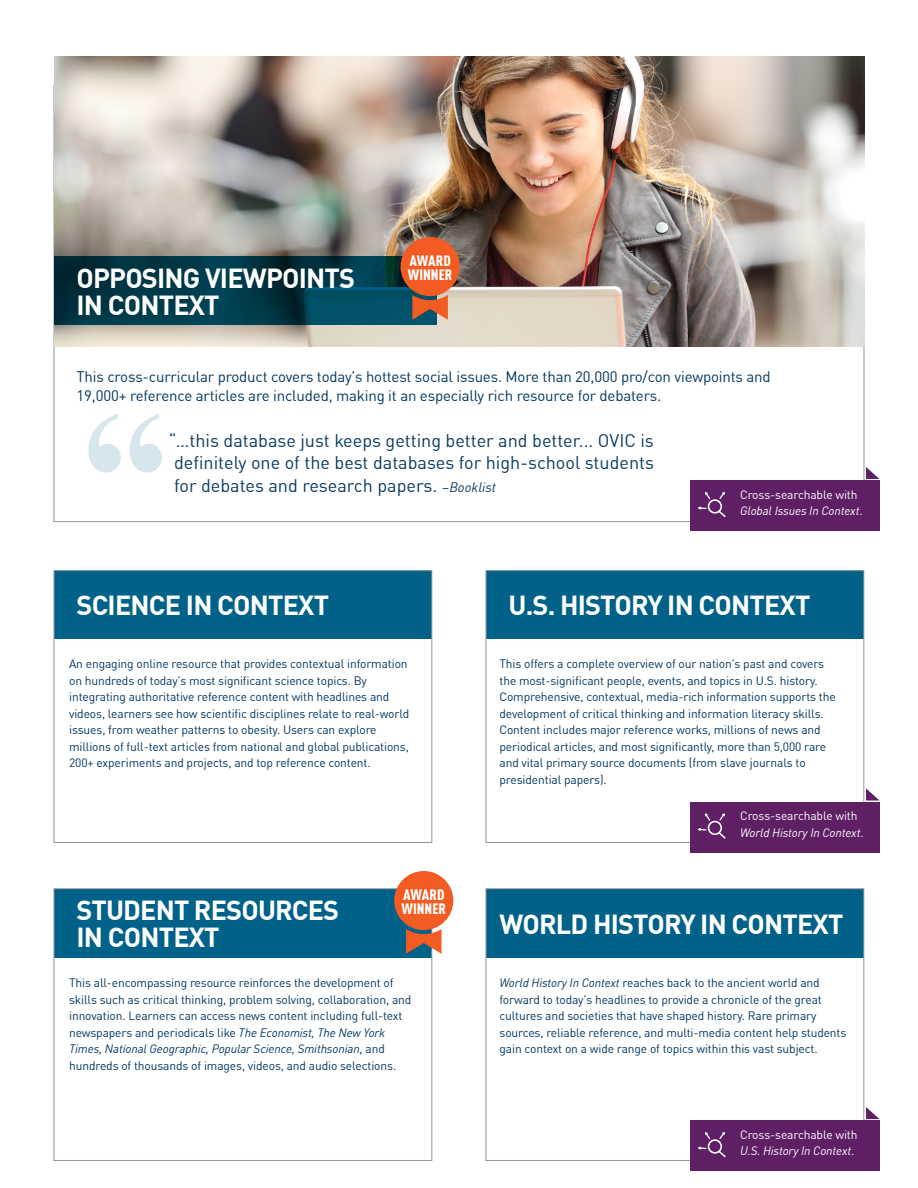
<style>
.page{position:relative;width:918px;height:1188px;background:#fff}
.page>*{position:absolute;margin:0;border:0;box-sizing:border-box;transform-origin:0 0}
.t1{font:700 27px/27px "DIN Offc";letter-spacing:-.03em;color:#fff}
.BODY_COPY_MAIN{font:18px/22.8px "DIN Offc";color:#093a5f;text-align:justify}
.description{font:15px/19.5px "DIN Offc";letter-spacing:-.01em;color:#003560}
.t2{font:900 condensed 14.7px/14.5px "DIN Offc";color:#fff}
.description-2{font:12px/16.5px "DIN Offc";letter-spacing:-.01em;color:#003560}
.description-3{font:12px/16.5px "DIN Offc";letter-spacing:-.01em;color:#fff}
.s1{font-size:13.5px}
.s2{font-style:italic;font-size:13.5px}
.s3{font-style:italic}
</style>
<div class="page">
<img style="left:54px;top:56px;width:811px;height:290px">
<svg style="left:54px;top:256px;width:382px;height:69px;background:#003949"></svg>
<div style="left:54px;top:570px;width:378px;height:69px;background:#006288"></div>
<div style="left:54px;top:570px;width:378px;height:273px;border:1px solid #939598"></div>
<div style="left:54px;top:889px;width:378px;height:69px;background:#006288"></div>
<div style="left:54px;top:889px;width:378px;height:272px;border:1px solid #939598"></div>
<div style="left:486px;top:570px;width:378px;height:69px;background:#006288"></div>
<div style="left:486px;top:570px;width:378px;height:273px;border:1px solid #939598"></div>
<div style="left:486px;top:889px;width:378px;height:69px;background:#006288"></div>
<div style="left:486px;top:889px;width:378px;height:272px;border:1px solid #939598"></div>
<svg style="left:401px;top:237px;width:59px;height:83px;background:#a96e52"></svg>
<div style="left:407px;top:242px;width:47px;height:47px;background:#f25b21;border-radius:50%"></div>
<svg style="left:394px;top:871px;width:59px;height:83px"></svg>
<div style="left:400px;top:876px;width:47px;height:47px;background:#f25b21;border-radius:50%"></div>
<div style="left:690px;top:802px;width:190px;height:50px;background:#5e1f64"></div>
<svg style="left:866px;top:788px;width:14px;height:13px"></svg>
<div style="left:708px;top:821px;width:14px;height:14px;border:2px solid #fff;border-radius:50%"></div>
<svg style="left:717px;top:831px;width:9px;height:8px"></svg>
<svg style="left:705px;top:813px;width:6px;height:8px"></svg>
<svg style="left:698px;top:828px;width:8px;height:3px"></svg>
<svg style="left:718px;top:813px;width:7px;height:9px"></svg>
<div style="left:690px;top:480px;width:190px;height:51px;background:#5e1f64"></div>
<svg style="left:866px;top:467px;width:14px;height:12px"></svg>
<div style="left:708px;top:499px;width:14px;height:15px;border:2px solid #fff;border-radius:50%"></div>
<svg style="left:717px;top:510px;width:9px;height:7px"></svg>
<svg style="left:705px;top:492px;width:6px;height:8px"></svg>
<svg style="left:698px;top:506px;width:8px;height:4px"></svg>
<svg style="left:719px;top:492px;width:6px;height:7px"></svg>
<svg style="left:88px;top:414px;width:74px;height:59px"></svg>
<div style="left:690px;top:1121px;width:190px;height:50px;background:#5e1f64"></div>
<svg style="left:866px;top:1107px;width:14px;height:12px"></svg>
<div style="left:708px;top:1139px;width:14px;height:15px;border:2px solid #fff;border-radius:50%"></div>
<svg style="left:717px;top:1150px;width:9px;height:8px"></svg>
<svg style="left:705px;top:1132px;width:6px;height:8px"></svg>
<svg style="left:698px;top:1146px;width:8px;height:4px"></svg>
<svg style="left:719px;top:1132px;width:6px;height:7px"></svg>
<p class="t1" style="left:77px;top:264px;width:280px">OPPOSING VIEWPOINTS<br>IN CONTEXT</p>
<p class="t2" style="left:408px;top:253px;width:46px">AWARD<br>WINNER</p>
<p class="description" style="left:77px;top:367px;width:696px">This cross-curricular product covers today’s hottest social issues. More than 20,000 pro/con viewpoints and<br>19,000+ reference articles are included, making it an especially rich resource for debaters.</p>
<p class="BODY_COPY_MAIN" style="left:169px;top:429px;width:487px">“…this database just keeps getting better and better... OVIC is definitely one of the best databases for high-school students for debates and research papers. <span class="s1">–</span><span class="s2">Booklist</span></p>
<p class="description-3" style="left:740px;top:486px;width:124px">Cross-searchable with<br><span class="s3">Global Issues In Context</span>.</p>
<p class="t1" style="left:77px;top:591px;width:254px">SCIENCE IN CONTEXT</p>
<p class="description-2" style="left:69px;top:656px;width:342px">An engaging online resource that provides contextual information on hundreds of today’s most significant science topics. By integrating authoritative reference content with headlines and videos, learners see how scientific disciplines relate to real-world issues, from weather patterns to obesity. Users can explore millions of full-text articles from national and global publications, 200+ experiments and projects, and top reference content.</p>
<p class="t1" style="left:77px;top:897px;width:264px">STUDENT RESOURCES<br>IN CONTEXT</p>
<p class="t2" style="left:402px;top:887px;width:46px">AWARD<br>WINNER</p>
<p class="description-2" style="left:69px;top:975px;width:344px">This all-encompassing resource reinforces the development of skills such as critical thinking, problem solving, collaboration, and innovation. Learners can access news content including full-text newspapers and periodicals like <span class="s3">The Economist, The New York Times, National Geographic, Popular Science, Smithsonian</span>, and hundreds of thousands of images, videos, and audio selections.</p>
<p class="t1" style="left:509px;top:591px;width:303px">U.S. HISTORY IN CONTEXT</p>
<p class="description-2" style="left:500px;top:656px;width:338px">This offers a complete overview of our nation’s past and covers the most-significant people, events, and topics in U.S. history.<br>Comprehensive, contextual, media-rich information supports the development of critical thinking and information literacy skills.<br>Content includes major reference works, millions of news and periodical articles, and most significantly, more than 5,000 rare and vital primary source documents (from slave journals to presidential papers).</p>
<p class="description-3" style="left:740px;top:808px;width:125px">Cross-searchable with<br><span class="s3">World History In Context</span>.</p>
<p class="t1" style="left:500px;top:910px;width:345px">WORLD HISTORY IN CONTEXT</p>
<p class="description-2" style="left:500px;top:975px;width:348px"><span class="s3">World History In Context</span> reaches back to the ancient world and forward to today’s headlines to provide a chronicle of the great cultures and societies that have shaped history. Rare primary sources, reliable reference, and multi-media content help students gain context on a wide range of topics within this vast subject.</p>
<p class="description-3" style="left:740px;top:1126px;width:119px">Cross-searchable with<br><span class="s3">U.S. History In Context</span>.</p>
</div>
